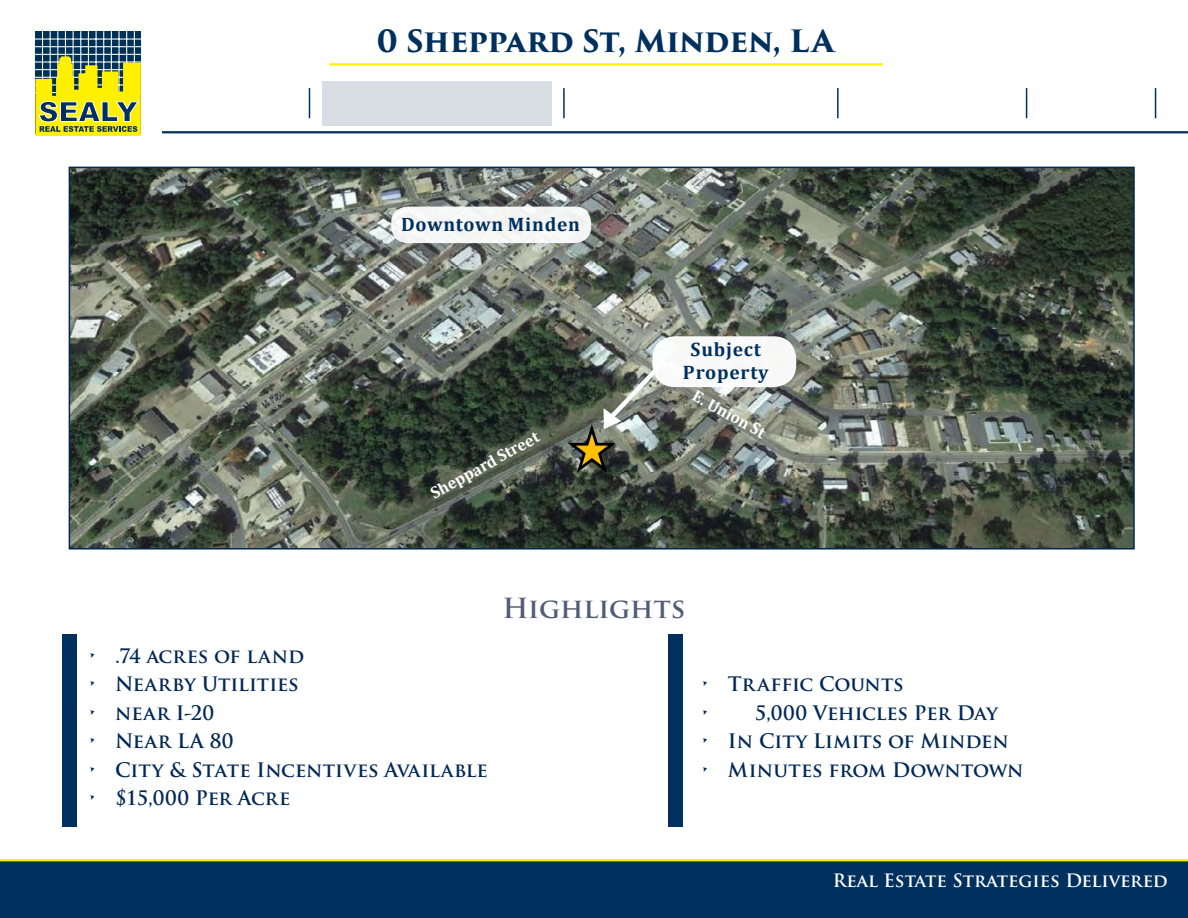
<style>
.page{position:relative;width:1188px;height:918px;background:#fff}
.page>*{position:absolute;margin:0;border:0;box-sizing:border-box;transform-origin:0 0}
.t1{font:700 30px "Trajan Pro 3";letter-spacing:-.015em;color:#00305e}
.t2{font:700 27px "Trajan Pro";color:#515d74}
.t3{font:700 19.5px "Trajan Pro";color:#002856}
.t4{font:700 19.5px/23.4px "Cambria";letter-spacing:.04em;color:#00305e;text-align:center}
.t5{font:700 18px "Trajan Pro";color:#fff}
.t6{font:700 16.5px "Cambria";color:#fff}
</style>
<div class="page">
<div style="left:0;top:861px;width:1188px;height:57px;background:#00305e"></div>
<hr style="left:0;top:859px;width:1188px;height:2px;background:#ffef00">
<div style="left:62px;top:634px;width:15px;height:192px;background:#00305e"></div>
<div style="left:668px;top:634px;width:15px;height:192px;background:#00305e"></div>
<svg style="left:35px;top:31px;width:106px;height:25px;background:#144062"></svg>
<hr style="left:35px;top:39px;width:107px;height:1px;background:#fff">
<hr style="left:35px;top:46px;width:107px;height:1px;background:#fff">
<hr style="left:35px;top:54px;width:107px;height:1px;background:#fff">
<hr style="left:42px;top:31px;width:1px;height:85px;background:#fff">
<hr style="left:50px;top:31px;width:1px;height:85px;background:#fff">
<hr style="left:57px;top:31px;width:1px;height:85px;background:#fff">
<hr style="left:65px;top:31px;width:1px;height:85px;background:#fff">
<hr style="left:73px;top:31px;width:1px;height:85px;background:#fff">
<hr style="left:80px;top:31px;width:1px;height:85px;background:#fff">
<hr style="left:88px;top:31px;width:1px;height:85px;background:#fff">
<hr style="left:96px;top:31px;width:1px;height:85px;background:#fff">
<hr style="left:103px;top:31px;width:1px;height:85px;background:#fff">
<hr style="left:111px;top:31px;width:1px;height:85px;background:#fff">
<hr style="left:119px;top:31px;width:1px;height:85px;background:#fff">
<hr style="left:126px;top:31px;width:1px;height:85px;background:#fff">
<hr style="left:134px;top:31px;width:1px;height:85px;background:#fff">
<svg style="left:35px;top:56px;width:106px;height:80px;background:#b3b734"></svg>
<hr style="left:162px;top:131px;width:1026px;height:2px;background:#00305e">
<hr style="left:329px;top:63px;width:554px;height:3px;background:#ffef00">
<div style="left:322px;top:81px;width:229px;height:45px;background:#d9dee5"></div>
<hr style="left:309px;top:88px;width:1px;height:30px;background:#00305e">
<hr style="left:563px;top:88px;width:2px;height:30px;background:#00305e">
<hr style="left:837px;top:88px;width:2px;height:30px;background:#00305e">
<hr style="left:1026px;top:88px;width:1px;height:30px;background:#00305e">
<hr style="left:1155px;top:88px;width:1px;height:30px;background:#00305e">
<img style="left:72px;top:170px;width:1060px;height:377px">
<div style="left:69px;top:167px;width:1066px;height:383px;border:2px solid #002856"></div>
<div style="left:391px;top:207px;width:200px;height:36px;background:#f5f6f5;border-radius:16px"></div>
<div style="left:652px;top:336px;width:144px;height:51px;background:#f8f9f8;border-radius:23px"></div>
<svg style="left:568px;top:355px;width:102px;height:118px;background:#6f7566"></svg>
<h1 class="t1" style="left:376px;top:19px;width:459px">0 Sheppard St, Minden, LA</h1>
<p class="t4" style="left:401px;top:212px;width:180px">Downtown Minden</p>
<p class="t6" style="left:426px;top:484px;width:123px;rotate:-29deg">Sheppard Street</p>
<p class="t4" style="left:683px;top:337px;width:87px">Subject<br>Property</p>
<p class="t6" style="left:700px;top:384px;width:82px;rotate:29deg">E. Union St</p>
<p class="t3" style="left:88px;top:644px;width:218px">• .74 acres of land</p>
<p class="t3" style="left:88px;top:672px;width:212px">• Nearby Utilities</p>
<p class="t3" style="left:88px;top:701px;width:127px">• near I-20</p>
<p class="t3" style="left:88px;top:729px;width:147px">• Near LA 80</p>
<p class="t3" style="left:88px;top:758px;width:401px">• City &amp; State Incentives Available</p>
<p class="t3" style="left:88px;top:786px;width:204px">• $15,000 Per Acre</p>
<h2 class="t2" style="left:503px;top:592px;width:184px">Highlights</h2>
<p class="t3" style="left:701px;top:672px;width:204px">• Traffic Counts</p>
<p class="t3" style="left:701px;top:701px;width:299px">• 5,000 Vehicles Per Day</p>
<p class="t3" style="left:701px;top:729px;width:309px">• In City Limits of Minden</p>
<p class="t3" style="left:701px;top:758px;width:324px">• Minutes from Downtown</p>
<p class="t5" style="left:833px;top:870px;width:336px">Real Estate Strategies Delivered</p>
</div>
